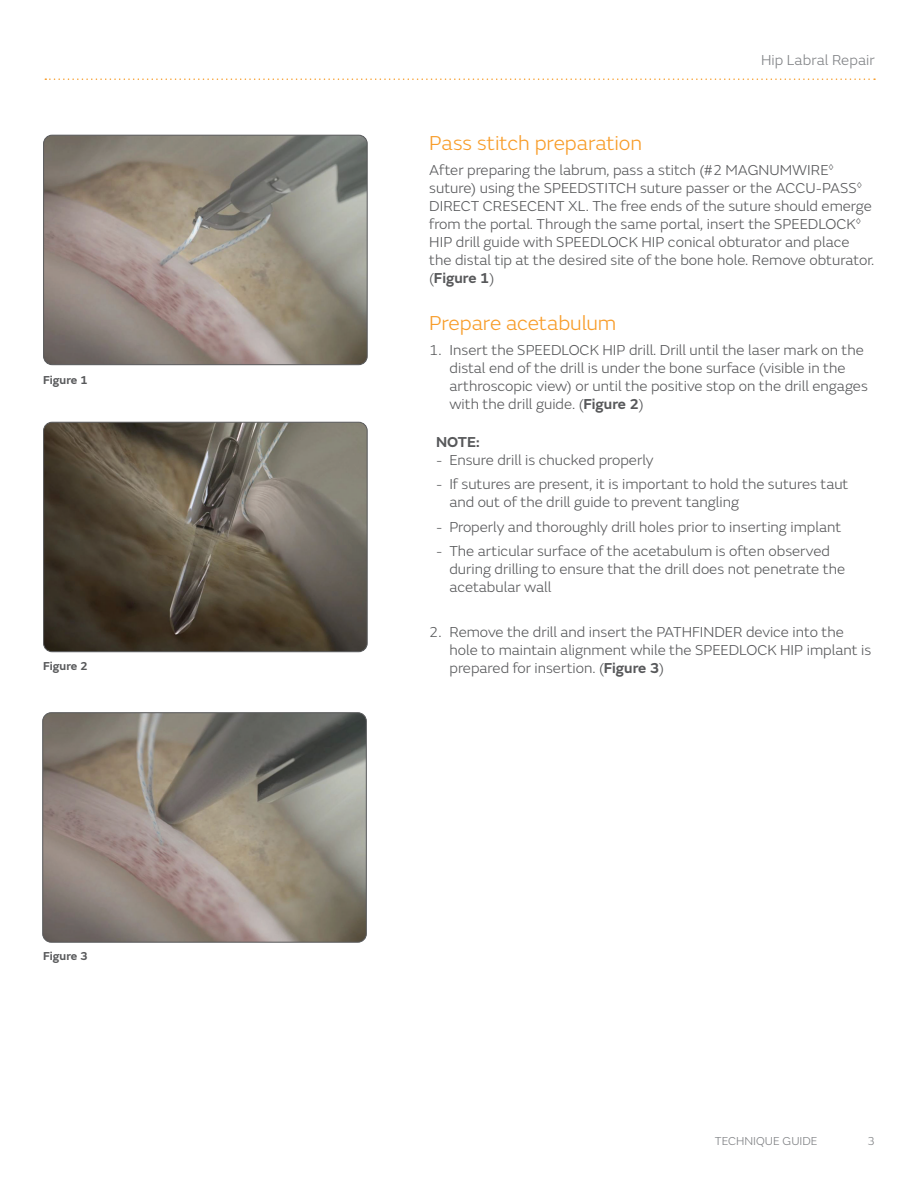
<style>
.page{position:relative;width:918px;height:1188px;background:#fff}
.page>*{position:absolute;margin:0;border:0;box-sizing:border-box;transform-origin:0 0}
.Orange_Paragraph_Sub{font:300 21px "SN Emeric";letter-spacing:-.005em;color:#f89c28}
.Body_Text_10_12{font:300 15px/18px "SN Emeric";color:#57585a}
.NOTES_CAUTION_Body_T{font:300 15px "SN Emeric";color:#57585a}
.t1{font:300 15px "SN Emeric";letter-spacing:.005em;color:#808285}
.NOTES_CAUTION_Body_T-2{font:600 15px "SN Emeric";color:#57585a}
.Figure_descriptions{font:600 12px "SN Emeric";color:#57585a}
.t2{font:300 12px "SN Emeric";color:#808285}
.s1{font-weight:600}
</style>
<div class="page">
<svg style="left:45px;top:78px;width:830px;height:2px"></svg>
<img style="left:44px;top:135px;width:323px;height:230px">
<div style="left:43px;top:135px;width:324px;height:230px;border:1px solid #57585a;border-radius:9px"></div>
<img style="left:44px;top:422px;width:323px;height:230px">
<div style="left:43px;top:422px;width:324px;height:230px;border:1px solid #57585a;border-radius:9px"></div>
<img style="left:43px;top:713px;width:323px;height:229px">
<div style="left:43px;top:713px;width:324px;height:229px;border:1px solid #57585a;border-radius:9px"></div>
<p class="Figure_descriptions" style="left:43px;top:372px;width:46px">Figure 1</p>
<p class="Figure_descriptions" style="left:43px;top:659px;width:46px">Figure 2</p>
<p class="Figure_descriptions" style="left:43px;top:949px;width:46px">Figure 3</p>
<p class="t1" style="left:761px;top:51px;width:115px">Hip Labral Repair</p>
<p class="Orange_Paragraph_Sub" style="left:429px;top:131px;width:214px">Pass stitch preparation</p>
<p class="Body_Text_10_12" style="left:429px;top:161px;width:447px">After preparing the labrum, pass a stitch (#2 MAGNUMWIRE<sup>◊ </sup>suture) using the SPEEDSTITCH suture passer or the ACCU-PASS<sup>◊ </sup>DIRECT CRESECENT XL. The free ends of the suture should emerge from the portal. Through the same portal, insert the SPEEDLOCK<sup>◊ </sup>HIP drill guide with SPEEDLOCK HIP conical obturator and place the distal tip at the desired site of the bone hole. Remove obturator. (<span class="s1">Figure 1</span>)</p>
<p class="Orange_Paragraph_Sub" style="left:429px;top:310px;width:189px">Prepare acetabulum</p>
<p class="Body_Text_10_12" style="left:450px;top:341px;width:420px;text-indent:-20px">1. Insert the SPEEDLOCK HIP drill. Drill until the laser mark on the distal end of the drill is under the bone surface (visible in the arthroscopic view) or until the positive stop on the drill engages with the drill guide. (<span class="s1">Figure 2</span>)</p>
<p class="NOTES_CAUTION_Body_T-2" style="left:436px;top:432px;width:45px">NOTE:</p>
<p class="NOTES_CAUTION_Body_T" style="left:436px;top:451px;width:219px">- Ensure drill is chucked properly</p>
<p class="Body_Text_10_12" style="left:449px;top:475px;width:401px;text-indent:-13px">- If sutures are present, it is important to hold the sutures taut and out of the drill guide to prevent tangling</p>
<p class="Body_Text_10_12" style="left:436px;top:518px;width:407px">- Properly and thoroughly drill holes prior to inserting implant</p>
<p class="Body_Text_10_12" style="left:449px;top:542px;width:397px;text-indent:-13px">- The articular surface of the acetabulum is often observed during drilling to ensure that the drill does not penetrate the acetabular wall</p>
<p class="Body_Text_10_12" style="left:450px;top:623px;width:423px;text-indent:-20px">2. Remove the drill and insert the PATHFINDER device into the hole to maintain alignment while the SPEEDLOCK HIP implant is prepared for insertion. (<span class="s1">Figure 3</span>)</p>
<p class="t2" style="left:715px;top:1134px;width:104px">TECHNIQUE GUIDE</p>
<p class="t2" style="left:868px;top:1134px;width:9px">3</p>
</div>
